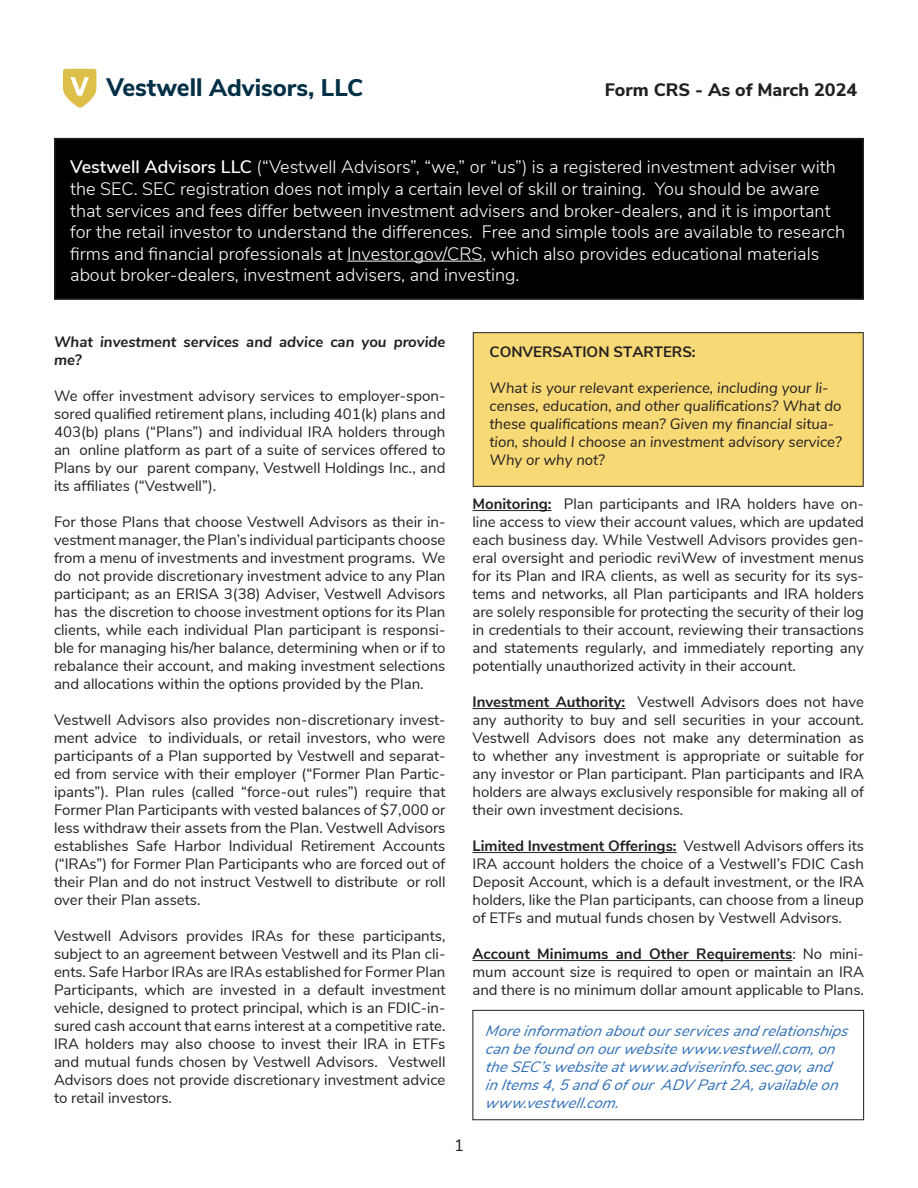
<style>
.page{position:relative;width:918px;height:1188px;background:#fff}
.page>*{position:absolute;margin:0;border:0;box-sizing:border-box;transform-origin:0 0}
.t1{font:800 24px "Nunito Sans";color:#033046}
.t2{font:300 18px/21.6px "Nunito Sans";color:#fff}
.t3{font:800 18px "Nunito Sans";color:#231f20}
.t4{font:16.5px "Nunito Sans";color:#231f20}
.t5{font:15px/18px "Nunito Sans";color:#231f20;text-align:justify}
.t6{font:italic 15px/18px "Nunito Sans";color:#231f20}
.t7{font:italic 15px/18px "Nunito Sans";color:#2d6eb7}
.t8{font:italic 700 15px/18px "Nunito Sans";color:#231f20}
.t9{font:700 15px "Nunito Sans";color:#231f20}
.s1{font-size:25.2px}
.s2{font-weight:600}
.s3{font-weight:700}
</style>
<div class="page">
<div style="left:55px;top:139px;width:808px;height:160px;background:#000"></div>
<div style="left:54px;top:138px;width:810px;height:162px;border:2px solid #231f20"></div>
<svg style="left:63px;top:69px;width:33px;height:39px"></svg>
<hr style="left:347px;top:261px;width:135px;height:1px;background:#fff">
<hr style="left:472px;top:510px;width:80px;height:1px;background:#231f20">
<hr style="left:472px;top:708px;width:153px;height:1px;background:#231f20">
<hr style="left:472px;top:852px;width:205px;height:1px;background:#231f20">
<hr style="left:472px;top:960px;width:320px;height:1px;background:#231f20">
<div style="left:473px;top:333px;width:390px;height:153px;background:#f7d976"></div>
<div style="left:473px;top:332px;width:391px;height:155px;border:1px solid #231f20"></div>
<div style="left:472px;top:1010px;width:392px;height:110px;border:1px solid #231f20"></div>
<p class="t1" style="left:106px;top:70px;width:258px"><span class="s1">Vestwell</span> Advisors, LLC</p>
<p class="t3" style="left:605px;top:77px;width:254px">Form CRS - As of March 2024</p>
<p class="t2" style="left:70px;top:155px;width:776px"><span class="s2">Vestwell Advisors LLC</span> (“Vestwell Advisors”, “we,” or “us”) is a registered investment adviser with the SEC. SEC registration does not imply a certain level of skill or training. You should be aware that services and fees differ between investment advisers and broker-dealers, and it is important for the retail investor to understand the differences. Free and simple tools are available to research firms and financial professionals at Investor.gov/CRS, which also provides educational materials about broker-dealers, investment advisers, and investing.</p>
<p class="t8" style="left:54px;top:332px;width:393px">What investment services and advice can you provide me?</p>
<p class="t5" style="left:54px;top:386px;width:393px">We offer investment advisory services to employer-spon&shy;sored qualified retirement plans, including 401(k) plans and 403(b) plans (“Plans”) and individual IRA holders through an online platform as part of a suite of services offered to Plans by our parent company, Vestwell Holdings Inc., and its affiliates (“Vestwell”).</p>
<p class="t5" style="left:54px;top:512px;width:393px">For those Plans that choose Vestwell Advisors as their in&shy;vestment manager, the Plan’s individual participants choose from a menu of investments and investment programs. We do not provide discretionary investment advice to any Plan participant; as an ERISA 3(38) Adviser, Vestwell Advisors has the discretion to choose investment options for its Plan clients, while each individual Plan participant is responsi&shy;ble for managing his/her balance, determining when or if to rebalance their account, and making investment selections and allocations within the options provided by the Plan.</p>
<p class="t5" style="left:54px;top:710px;width:393px">Vestwell Advisors also provides non-discretionary invest&shy;ment advice to individuals, or retail investors, who were participants of a Plan supported by Vestwell and separat&shy;ed from service with their employer (“Former Plan Partic&shy;ipants”). Plan rules (called “force-out rules”) require that Former Plan Participants with vested balances of $7,000 or less withdraw their assets from the Plan. Vestwell Advisors establishes Safe Harbor Individual Retirement Accounts (“IRAs”) for Former Plan Participants who are forced out of their Plan and do not instruct Vestwell to distribute or roll over their Plan assets.</p>
<p class="t5" style="left:54px;top:926px;width:393px">Vestwell Advisors provides IRAs for these participants, subject to an agreement between Vestwell and its Plan cli&shy;ents. Safe Harbor IRAs are IRAs established for Former Plan Participants, which are invested in a default investment vehicle, designed to protect principal, which is an FDIC-in&shy;sured cash account that earns interest at a competitive rate.<br>IRA holders may also choose to invest their IRA in ETFs and mutual funds chosen by Vestwell Advisors. Vestwell Advisors does not provide discretionary investment advice to retail investors.</p>
<p class="t9" style="left:490px;top:341px;width:208px">CONVERSATION STARTERS:</p>
<p class="t6" style="left:490px;top:378px;width:354px">What is your relevant experience, including your li&shy;censes, education, and other qualifications? What do these qualifications mean? Given my financial situa&shy;tion, should I choose an investment advisory service?<br>Why or why not?</p>
<p class="t5" style="left:472px;top:494px;width:393px"><span class="s3">Monitoring:</span> Plan participants and IRA holders have on&shy;line access to view their account values, which are updated each business day. While Vestwell Advisors provides gen&shy;eral oversight and periodic reviWew of investment menus for its Plan and IRA clients, as well as security for its sys&shy;tems and networks, all Plan participants and IRA holders are solely responsible for protecting the security of their log in credentials to their account, reviewing their transactions and statements regularly, and immediately reporting any potentially unauthorized activity in their account.</p>
<p class="t5" style="left:472px;top:692px;width:393px"><span class="s3">Investment Authority:</span> Vestwell Advisors does not have any authority to buy and sell securities in your account.<br>Vestwell Advisors does not make any determination as to whether any investment is appropriate or suitable for any investor or Plan participant. Plan participants and IRA holders are always exclusively responsible for making all of their own investment decisions.</p>
<p class="t5" style="left:472px;top:836px;width:393px"><span class="s3">Limited Investment Offerings:</span> Vestwell Advisors offers its IRA account holders the choice of a Vestwell’s FDIC Cash Deposit Account, which is a default investment, or the IRA holders, like the Plan participants, can choose from a lineup of ETFs and mutual funds chosen by Vestwell Advisors.</p>
<p class="t5" style="left:472px;top:944px;width:393px"><span class="s3">Account Minimums and Other Requirements</span>: No mini&shy;mum account size is required to open or maintain an IRA and there is no minimum dollar amount applicable to Plans.</p>
<p class="t7" style="left:485px;top:1021px;width:370px">Moreinformationaboutourservicesandrelationships canbefoundonourwebsitewww.vestwell.com,on theSEC’swebsiteatwww.adviserinfo.sec.gov,and inItems4,5and6ofour ADVPart2A,availableon www.vestwell.com.</p>
<p class="t4" style="left:454px;top:1133px;width:11px">1</p>
</div>
